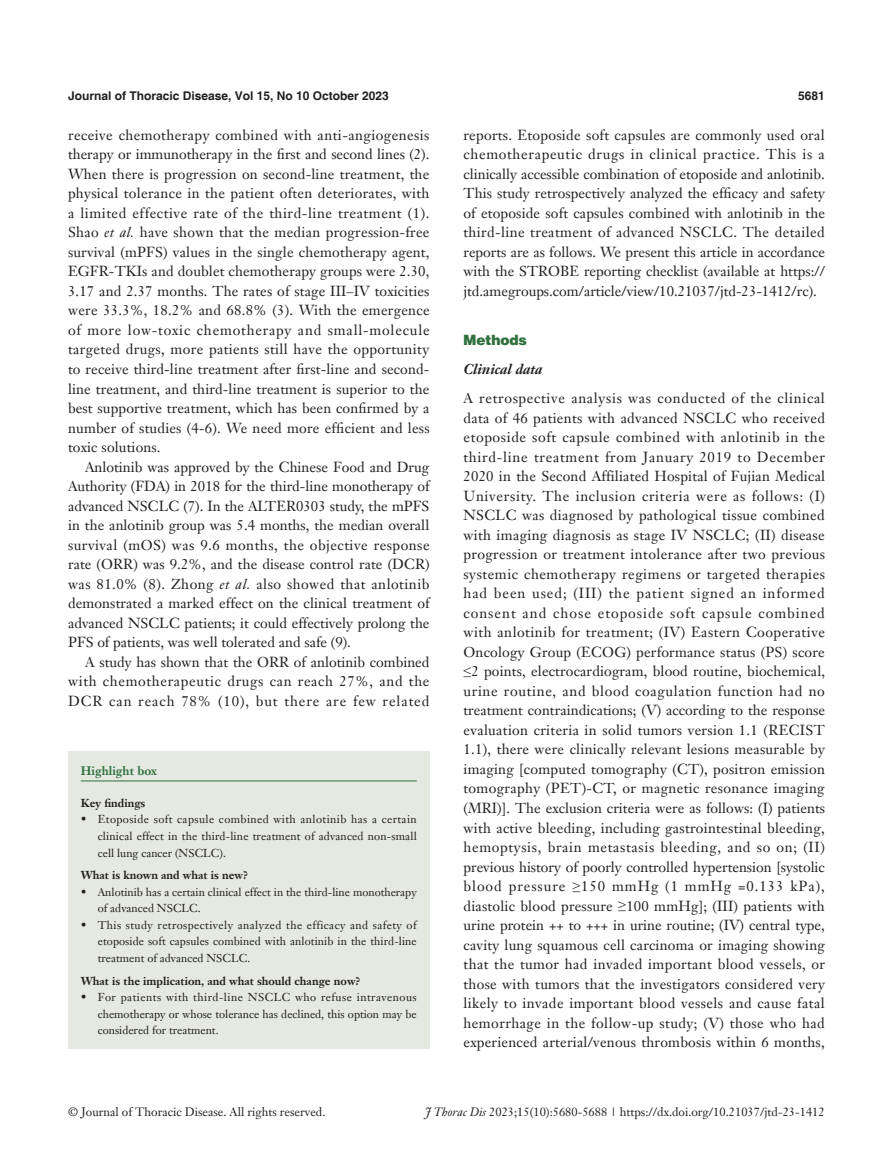
<style>
.page{position:relative;width:893px;height:1170px;background:#fff}
.page>*{position:absolute;margin:0;border:0;box-sizing:border-box;transform-origin:0 0}
._1ji-6_5{font:14.25px/19.5px "Janson Text LT";letter-spacing:.015em;color:#231f20;text-align:justify}
._2ji-6_5{font:italic 700 14.25px "Janson Text LT";color:#231f20}
._1ji-6_5-2{font:900 14.25px "Helvetica";color:#30703e}
.t1{font:12px "Janson Text LT";color:#231f20}
.t2{font:700 12px "Helvetica";color:#231f20}
.Cite{font:700 12px "Janson Text LT";color:#30703e}
.box-zhengwen-1_5mm{font:11.25px/16.5px "Janson Text LT";color:#231f20;text-align:justify}
.box-biaoti{font:700 11.25px "Janson Text LT";color:#231f20}
.box-zhengwen{font:11.25px/16.5px "Janson Text LT";color:#231f20}
.s1{font-style:italic}
.s2{font-family:"Times New Roman"}
</style>
<div class="page">
<div style="left:68px;top:751px;width:361px;height:297px;background:#e5e9e1"></div>
<hr style="left:81px;top:780px;width:336px;height:1px;background:#30703e">
<p class="t2" style="left:68px;top:88px;width:322px">Journal of Thoracic Disease, Vol 15, No 10 October 2023</p>
<p class="t2" style="left:798px;top:88px;width:28px">5681</p>
<p class="_1ji-6_5" style="left:68px;top:125px;width:363px">receive chemotherapy combined with anti-angiogenesis therapy or immunotherapy in the first and second lines (2).<br>When there is progression on second-line treatment, the physical tolerance in the patient often deteriorates, with a limited effective rate of the third-line treatment (1).<br>Shao <span class="s1">et al.</span> have shown that the median progression-free survival (mPFS) values in the single chemotherapy agent, EGFR-TKIs and doublet chemotherapy groups were 2.30, 3.17 and 2.37 months. The rates of stage III–IV toxicities were 33.3%, 18.2% and 68.8% (3). With the emergence of more low-toxic chemotherapy and small-molecule targeted drugs, more patients still have the opportunity to receive third-line treatment after first-line and second&shy;line treatment, and third-line treatment is superior to the best supportive treatment, which has been confirmed by a number of studies (4-6). We need more efficient and less toxic solutions.</p>
<p class="_1ji-6_5" style="left:68px;top:456px;width:363px;text-indent:17px">Anlotinib was approved by the Chinese Food and Drug Authority (FDA) in 2018 for the third-line monotherapy of advanced NSCLC (7). In the ALTER0303 study, the mPFS in the anlotinib group was 5.4 months, the median overall survival (mOS) was 9.6 months, the objective response rate (ORR) was 9.2%, and the disease control rate (DCR) was 81.0% (8). Zhong <span class="s1">et al.</span> also showed that anlotinib demonstrated a marked effect on the clinical treatment of advanced NSCLC patients; it could effectively prolong the PFS of patients, was well tolerated and safe (9).</p>
<p class="_1ji-6_5" style="left:68px;top:651px;width:363px;text-indent:17px">A study has shown that the ORR of anlotinib combined with chemotherapeutic drugs can reach 27%, and the DCR can reach 78% (10), but there are few related</p>
<p class="Cite" style="left:81px;top:762px;width:78px">Highlight box</p>
<p class="box-biaoti" style="left:81px;top:795px;width:66px">Key findings</p>
<p class="box-zhengwen-1_5mm" style="left:98px;top:811px;width:321px;text-indent:-17px">• Etoposide soft capsule combined with anlotinib has a certain clinical effect in the third-line treatment of advanced non-small cell lung cancer (NSCLC).</p>
<p class="box-biaoti" style="left:81px;top:868px;width:169px">What is known and what is new?</p>
<p class="box-zhengwen" style="left:98px;top:883px;width:320px;text-indent:-17px">• Anlotinib has a certain clinical effect in the third-line monotherapy of advanced NSCLC.</p>
<p class="box-zhengwen-1_5mm" style="left:98px;top:916px;width:320px;text-indent:-17px">• This study retrospectively analyzed the efficacy and safety of etoposide soft capsules combined with anlotinib in the third-line treatment of advanced NSCLC.</p>
<p class="box-biaoti" style="left:81px;top:973px;width:281px">What is the implication, and what should change now?</p>
<p class="box-zhengwen-1_5mm" style="left:98px;top:989px;width:320px;text-indent:-17px">• For patients with third-line NSCLC who refuse intravenous chemotherapy or whose tolerance has declined, this option may be considered for treatment.</p>
<p class="_1ji-6_5" style="left:463px;top:125px;width:363px">reports. Etoposide soft capsules are commonly used oral chemotherapeutic drugs in clinical practice. This is a clinically accessible combination of etoposide and anlotinib.<br>This study retrospectively analyzed the efficacy and safety of etoposide soft capsules combined with anlotinib in the third-line treatment of advanced NSCLC. The detailed reports are as follows. We present this article in accordance with the STROBE reporting checklist (available at https:// jtd.amegroups.com/article/view/10.21037/jtd-23-1412/rc).</p>
<p class="_1ji-6_5-2" style="left:463px;top:330px;width:65px">Methods</p>
<p class="_2ji-6_5" style="left:463px;top:360px;width:81px">Clinical data</p>
<p class="_1ji-6_5" style="left:463px;top:388px;width:363px">A retrospective analysis was conducted of the clinical data of 46 patients with advanced NSCLC who received etoposide soft capsule combined with anlotinib in the third-line treatment from January 2019 to December 2020 in the Second Affiliated Hospital of Fujian Medical University. The inclusion criteria were as follows: (I)<br>NSCLC was diagnosed by pathological tissue combined with imaging diagnosis as stage IV NSCLC; (II) disease progression or treatment intolerance after two previous systemic chemotherapy regimens or targeted therapies had been used; (III) the patient signed an informed consent and chose etoposide soft capsule combined with anlotinib for treatment; (IV) Eastern Cooperative Oncology Group (ECOG) performance status (PS) score <span class="s2">≤</span>2 points, electrocardiogram, blood routine, biochemical, urine routine, and blood coagulation function had no treatment contraindications; (V) according to the response evaluation criteria in solid tumors version 1.1 (RECIST 1.1), there were clinically relevant lesions measurable by imaging [computed tomography (CT), positron emission tomography (PET)-CT, or magnetic resonance imaging (MRI)]. The exclusion criteria were as follows: (I) patients with active bleeding, including gastrointestinal bleeding, hemoptysis, brain metastasis bleeding, and so on; (II) previous history of poorly controlled hypertension [systolic blood pressure <span class="s2">≥</span>150 mmHg (1 mmHg =0.133 kPa), diastolic blood pressure <span class="s2">≥</span>100 mmHg]; (III) patients with urine protein ++ to +++ in urine routine; (IV) central type, cavity lung squamous cell carcinoma or imaging showing that the tumor had invaded important blood vessels, or those with tumors that the investigators considered very likely to invade important blood vessels and cause fatal hemorrhage in the follow-up study; (V) those who had experienced arterial/venous thrombosis within 6 months,</p>
<p class="t1" style="left:68px;top:1104px;width:259px">© Journal of Thoracic Disease. All rights reserved.</p>
<p class="t1" style="left:425px;top:1104px;width:401px"><span class="s1">J Thorac Dis</span> 2023;15(10):5680-5688 | https://dx.doi.org/10.21037/jtd-23-1412</p>
</div>
